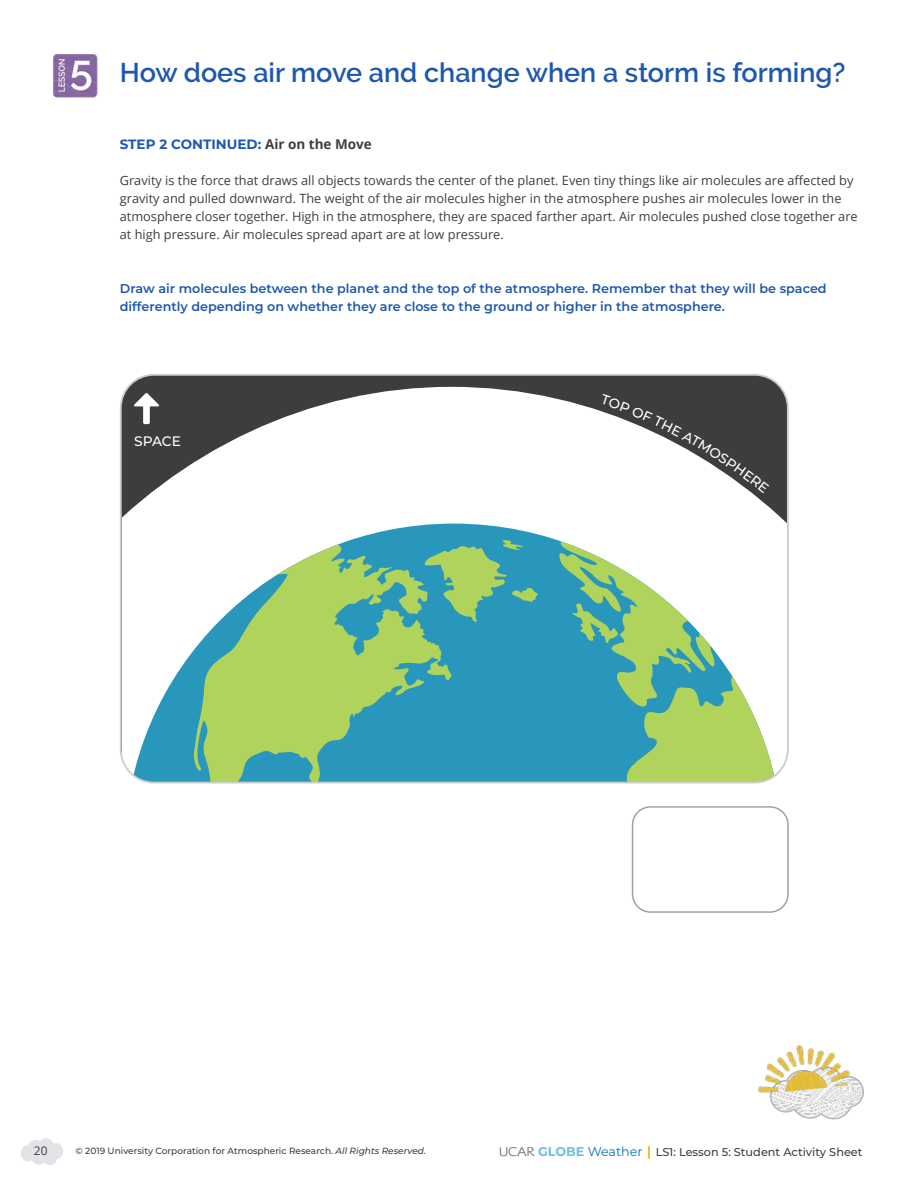
<style>
.page{position:relative;width:918px;height:1188px;background:#fff}
.page>*{position:absolute;margin:0;border:0;box-sizing:border-box;transform-origin:0 0}
.t1{font:600 27px "Raleway";color:#1e58ad}
.t2{font:500 13.8px "Montserrat";letter-spacing:-.005em;color:#fff}
.t3{font:700 13.5px "Montserrat";color:#1e58ad}
.t4{font:12.75px/18px "Open Sans";color:#3e3e3f}
.t5{font:600 12.75px/18px "Montserrat";color:#1e58ad}
.t6{font:12px "Open Sans";color:#3e3e3f}
.t7{font:500 11.25px "Montserrat";color:#3e3e3f}
.t8{font:500 9px "Montserrat";color:#3e3e3f}
.s1{font-family:"Open Sans";color:#3e3e3f}
.s2{font-weight:700;font-size:12.75px;color:#6ebfdd}
.s3{font-weight:400;font-size:12.75px;color:#0973b4}
.s4{font-family:"Open Sans";font-weight:800;font-size:12.75px;color:#e3b600}
.s5{font-style:italic}
</style>
<div class="page">
<svg style="left:769px;top:1077px;width:95px;height:43px"></svg>
<svg style="left:500px;top:1147px;width:35px;height:9px"></svg>
<svg style="left:21px;top:1138px;width:42px;height:27px"></svg>
<img style="left:758px;top:1045px;width:96px;height:50px">
<img style="left:53px;top:54px;width:44px;height:43px">
<div style="left:127px;top:376px;width:655px;height:11px;background:#3c3d3d"></div>
<svg style="left:122px;top:387px;width:664px;height:381px"></svg>
<svg style="left:134px;top:393px;width:25px;height:13px"></svg>
<div style="left:143px;top:404px;width:7px;height:20px;background:#fff;border-radius:2px"></div>
<svg style="left:125px;top:524px;width:658px;height:257px;fill:#2997bc"></svg>
<svg style="left:193px;top:544px;width:260px;height:237px;background:#85c091"></svg>
<svg style="left:558px;top:541px;width:225px;height:240px"></svg>
<svg style="left:425px;top:539px;width:114px;height:83px;background:#58ac9a"></svg>
<div style="left:120px;top:374px;width:669px;height:410px;border:2px solid #cbccce;border-radius:33px"></div>
<div style="left:632px;top:806px;width:157px;height:107px;border:2px solid #a0a1a5;border-radius:18px"></div>
<svg style="left:600px;top:394px;width:170px;height:99px"></svg>
<h1 class="t1" style="left:120px;top:57px;width:727px">How does air move and change when a storm is forming?</h1>
<p class="t3" style="left:120px;top:135px;width:254px">STEP 2 CONTINUED: <span class="s1">Air on the Move</span></p>
<p class="t4" style="left:120px;top:171px;width:739px">Gravity is the force that draws all objects towards the center of the planet. Even tiny things like air molecules are affected by gravity and pulled downward. The weight of the air molecules higher in the atmosphere pushes air molecules lower in the atmosphere closer together. High in the atmosphere, they are spaced farther apart. Air molecules pushed close together are at high pressure. Air molecules spread apart are at low pressure.</p>
<p class="t5" style="left:120px;top:279px;width:708px">Draw air molecules between the planet and the top of the atmosphere. Remember that they will be spaced differently depending on whether they are close to the ground or higher in the atmosphere.</p>
<p class="t2" style="left:134px;top:432px;width:48px">SPACE</p>
<p class="t6" style="left:34px;top:1143px;width:15px">20</p>
<p class="t7" style="left:538px;top:1144px;width:326px"><span class="s2">GLOBE</span> <span class="s3">Weather</span> <span class="s4">|</span> LS1: Lesson 5: Student Activity Sheet</p>
<p class="t8" style="left:76px;top:1144px;width:352px">© 2019 University Corporation for Atmospheric Research. <span class="s5">All Rights Reserved.</span></p>
</div>
